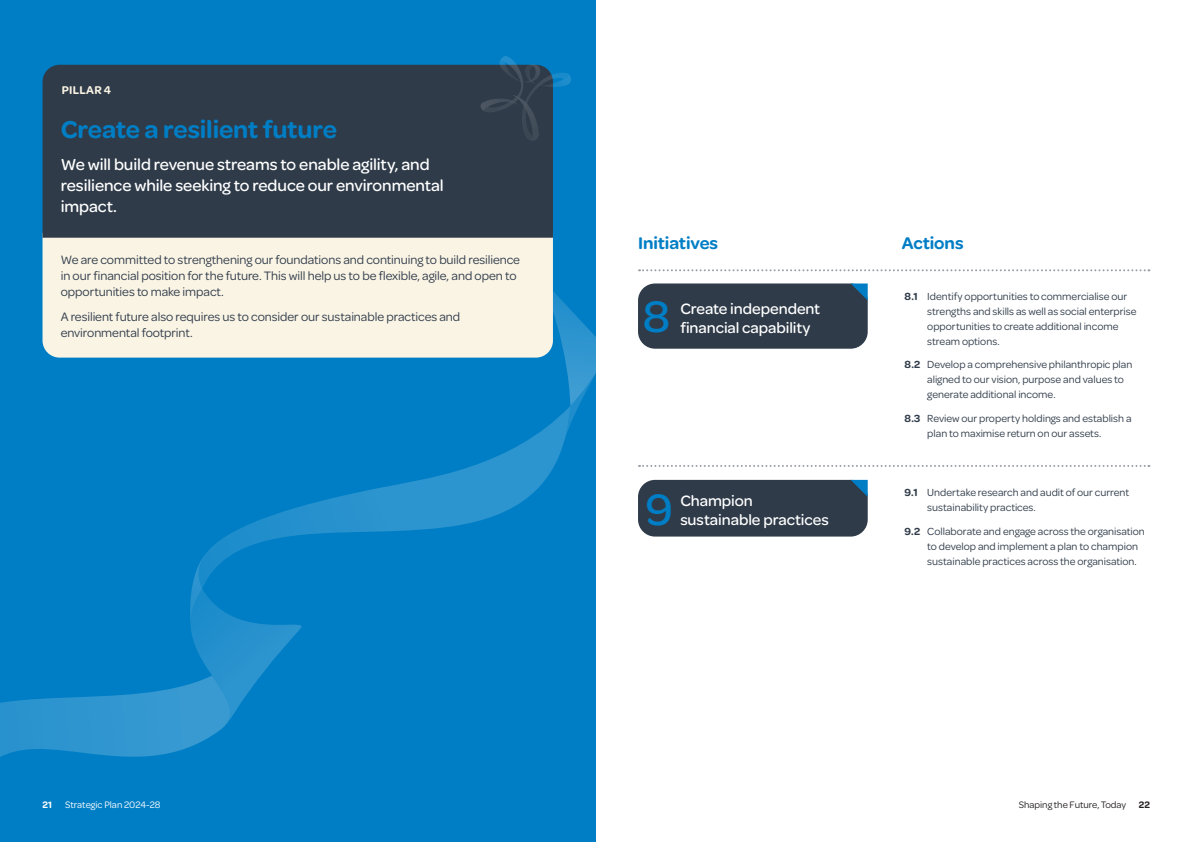
<style>
.page{position:relative;width:1191px;height:842px;background:#fff}
.page>*{position:absolute;margin:0;border:0;box-sizing:border-box;transform-origin:0 0}
.Intro_large_-_white{font:500 47px "Omnes";color:#007ec5}
.Heading_1{font:600 26px "Omnes";letter-spacing:-.01em;color:#007ec5}
.Heading_2_-_grey{font:600 18px "Omnes";letter-spacing:-.005em;color:#007ec5}
.Intro_large_-_white-2{font:500 17px/21px "Omnes";letter-spacing:-.005em;color:#fff}
.Intro_large_-_white-3{font:500 16px "Omnes";letter-spacing:-.005em;color:#fff}
.Intro_text{font:13px/16px "Omnes";letter-spacing:-.005em;color:#2f3b49}
.Heading_2_-_grey-2{font:600 12px "Omnes";letter-spacing:.02em;color:#faf4e5}
.Body{font:11px/15px "Omnes";color:#2f3b49}
.t1{font:10px "Omnes";color:#231f20}
.Body-2{font:10px "Omnes";color:#fff}
.Body-3{font:600 10px "Omnes";color:#fff}
.t2{font:600 10px "Omnes";color:#231f20}
.s1{font-weight:600}
</style>
<div class="page">
<div style="left:0;top:0;width:595px;height:842px;background:#007ec5"></div>
<svg style="left:209px;top:433px;width:355px;height:117px"></svg>
<svg style="left:539px;top:276px;width:57px;height:166px"></svg>
<svg style="left:0;top:550px;width:302px;height:207px"></svg>
<div style="left:43px;top:238px;width:510px;height:120px;background:#faf4e5"></div>
<div style="left:43px;top:65px;width:510px;height:173px;background:#2f3b49"></div>
<div style="left:56px;top:77px;width:94px;height:26px;background:#2f3b49"></div>
<div style="left:638px;top:283px;width:229px;height:66px;background:#2f3b49;border-radius:17px"></div>
<svg style="left:850px;top:283px;width:17px;height:17px"></svg>
<div style="left:638px;top:480px;width:229px;height:57px;background:#2f3b49;border-radius:17px"></div>
<svg style="left:851px;top:480px;width:16px;height:16px"></svg>
<svg style="left:639px;top:269px;width:510px;height:2px"></svg>
<svg style="left:639px;top:465px;width:510px;height:2px"></svg>
<svg style="left:480px;top:56px;width:91px;height:85px"></svg>
<p class="Heading_2_-_grey-2" style="left:62px;top:81px;width:51px">PILLAR 4</p>
<p class="Heading_1" style="left:61px;top:111px;width:278px">Create a resilient future</p>
<p class="Intro_large_-_white-2" style="left:61px;top:153px;width:385px">We will build revenue streams to enable agility, and resilience while seeking to reduce our environmental impact.</p>
<p class="Intro_text" style="left:61px;top:251px;width:461px">We are committed to strengthening our foundations and continuing to build resilience in our financial position for the future. This will help us to be flexible, agile, and open to opportunities to make impact.</p>
<p class="Intro_text" style="left:61px;top:308px;width:401px">A resilient future also requires us to consider our sustainable practices and environmental footprint.</p>
<p class="Heading_2_-_grey" style="left:638px;top:231px;width:82px">Initiatives</p>
<p class="Heading_2_-_grey" style="left:901px;top:231px;width:63px">Actions</p>
<p class="Intro_large_-_white" style="left:643px;top:284px;width:29px">8</p>
<p class="Intro_large_-_white-3" style="left:680px;top:298px;width:141px">Create independent</p>
<p class="Intro_large_-_white-3" style="left:680px;top:317px;width:132px">financial capability</p>
<p class="Intro_large_-_white" style="left:645px;top:477px;width:29px">9</p>
<p class="Intro_large_-_white-3" style="left:680px;top:490px;width:74px">Champion</p>
<p class="Intro_large_-_white-3" style="left:680px;top:509px;width:150px">sustainable practices</p>
<p class="Body" style="left:927px;top:288px;width:211px;text-indent:-23px"><span class="s1">8.1</span> Identify opportunities to commercialise our strengths and skills as well as social enterprise opportunities to create additional income stream options.</p>
<p class="Body" style="left:927px;top:356px;width:207px;text-indent:-23px"><span class="s1">8.2</span> Develop a comprehensive philanthropic plan aligned to our vision, purpose and values to generate additional income.</p>
<p class="Body" style="left:927px;top:410px;width:206px;text-indent:-23px"><span class="s1">8.3</span> Review our property holdings and establish a plan to maximise return on our assets.</p>
<p class="Body" style="left:927px;top:484px;width:203px;text-indent:-23px"><span class="s1">9.1</span> Undertake research and audit of our current sustainability practices.</p>
<p class="Body" style="left:927px;top:523px;width:219px;text-indent:-23px"><span class="s1">9.2</span> Collaborate and engage across the organisation to develop and implement a plan to champion sustainable practices across the organisation.</p>
<p class="Body-3" style="left:43px;top:798px;width:11px">21</p>
<p class="Body-2" style="left:65px;top:798px;width:97px">Strategic Plan 2024-28</p>
<p class="t1" style="left:1018px;top:798px;width:109px">Shaping the Future, Today</p>
<p class="t2" style="left:1138px;top:798px;width:13px">22</p>
</div>
